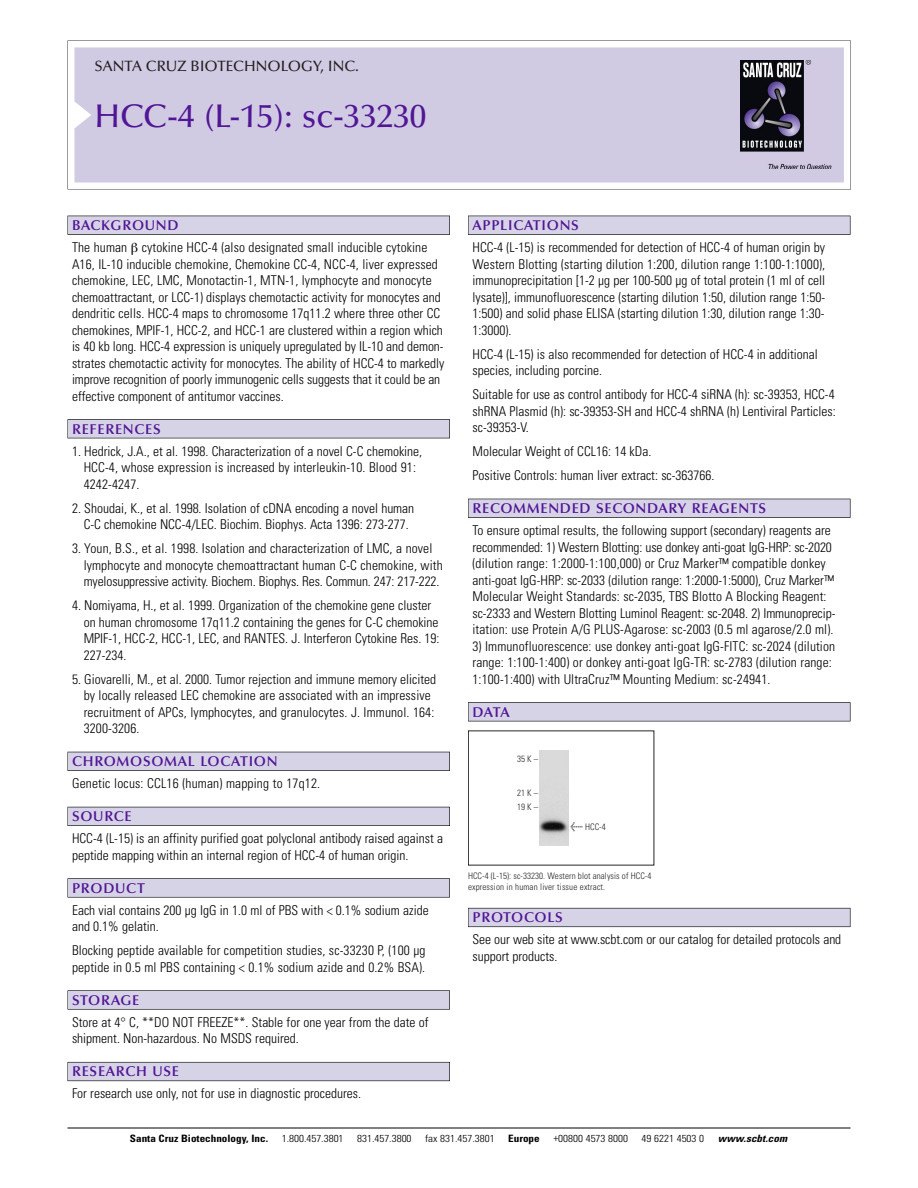
<style>
.page{position:relative;width:918px;height:1188px;background:#fff}
.page>*{position:absolute;margin:0;border:0;box-sizing:border-box;transform-origin:0 0}
.t1{font:500 33px "Optima";color:#511695}
.t2{font:500 15px "Optima";color:#231f20}
.t3{font:600 14.25px "Optima";letter-spacing:.05em;color:#511695}
.t4{font:300 condensed 13.5px/16.5px "Univers";color:#000}
.t5{font:300 condensed 10.2px "Univers";color:#000;scale:1.1 1}
.t6{font:700 condensed 10.2px "Univers";color:#000;scale:1.1 1}
.t7{font:italic 700 condensed 10.2px "Univers";letter-spacing:.005em;color:#000;scale:1.1 1}
.t8{font:9px/10.5px "Univers Condensed Light+HAGFIX";letter-spacing:.01em;color:#272627}
.s1{font-family:"Meta Plus Book Roman+QARZOD";font-size:10.5px}
</style>
<div class="page">
<svg style="left:68px;top:40px;width:783px;height:149px"></svg>
<div style="left:74px;top:47px;width:770px;height:135px;background:#d1cae3"></div>
<img style="left:741px;top:60px;width:90px;height:108px">
<div style="left:68px;top:216px;width:382px;height:19px;background:#525155"></div>
<div style="left:68px;top:216px;width:381px;height:18px;background:#d7d3e7"></div>
<div style="left:68px;top:419px;width:382px;height:19px;background:#525155"></div>
<div style="left:68px;top:420px;width:381px;height:18px;background:#d7d3e7"></div>
<div style="left:68px;top:752px;width:382px;height:19px;background:#525158"></div>
<div style="left:68px;top:752px;width:381px;height:18px;background:#d7d3e7"></div>
<div style="left:68px;top:807px;width:382px;height:19px;background:#54535a"></div>
<div style="left:68px;top:807px;width:381px;height:18px;background:#d7d3e7"></div>
<svg style="left:68px;top:878px;width:382px;height:20px"></svg>
<div style="left:68px;top:879px;width:381px;height:18px;background:#d7d3e7"></div>
<div style="left:68px;top:990px;width:382px;height:20px;background:#626263"></div>
<div style="left:68px;top:991px;width:381px;height:18px;background:#d7d3e7"></div>
<div style="left:68px;top:1062px;width:382px;height:19px;background:#66646d"></div>
<div style="left:68px;top:1063px;width:381px;height:18px;background:#d7d3e7"></div>
<div style="left:468px;top:216px;width:382px;height:19px;background:#525155"></div>
<div style="left:468px;top:216px;width:382px;height:18px;background:#d7d3e7"></div>
<div style="left:468px;top:499px;width:382px;height:19px;background:#515055"></div>
<div style="left:468px;top:499px;width:382px;height:18px;background:#d7d3e7"></div>
<div style="left:468px;top:702px;width:382px;height:19px;background:#545357"></div>
<div style="left:468px;top:703px;width:382px;height:18px;background:#d7d3e7"></div>
<div style="left:468px;top:908px;width:382px;height:19px;background:#66646e"></div>
<div style="left:468px;top:908px;width:382px;height:18px;background:#d7d3e7"></div>
<hr style="left:68px;top:1128px;width:782px;height:1px;background:#000">
<img style="left:539px;top:750px;width:29px;height:96px">
<p class="t2" style="left:94px;top:61px;width:266px">SANTA CRUZ BIOTECHNOLOGY, INC.</p>
<h1 class="t1" style="left:94px;top:103px;width:333px">HCC-4 (L-15): sc-33230</h1>
<p class="t3" style="left:72px;top:219px;width:108px">BACKGROUND</p>
<p class="t4" style="left:72px;top:240px;width:374px">The human cytokine HCC-4 (also designated small inducible cytokine A16, IL-10 inducible chemokine, Chemokine CC-4, NCC-4, liver expressed chemokine, LEC, LMC, Monotactin-1, MTN-1, lymphocyte and monocyte chemoattractant, or LCC-1) displays chemotactic activity for monocytes and dendritic cells. HCC-4 maps to chromosome 17q11.2 where three other CC chemokines, MPIF-1, HCC-2, and HCC-1 are clustered within a region which is 40 kb long. HCC-4 expression is uniquely upregulated by IL-10 and demon&shy;strates chemotactic activity for monocytes. The ability of HCC-4 to markedly improve recognition of poorly immunogenic cells suggests that it could be an effective component of antitumor vaccines.</p>
<p class="t3" style="left:72px;top:423px;width:90px">REFERENCES</p>
<p class="t4" style="left:84px;top:444px;width:340px;text-indent:-12px">1. Hedrick, J.A., et al. 1998. Characterization of a novel C-C chemokine,<br>HCC-4, whose expression is increased by interleukin-10. Blood 91:<br>4242-4247.</p>
<p class="t4" style="left:72px;top:501px;width:344px;text-align:center">2. Shoudai, K., et al. 1998. Isolation of cDNA encoding a novel human<br>C-C chemokine NCC-4/LEC. Biochim. Biophys. Acta 1396: 273-277.</p>
<p class="t4" style="left:84px;top:541px;width:361px;text-indent:-12px">3. Youn, B.S., et al. 1998. Isolation and characterization of LMC, a novel lymphocyte and monocyte chemoattractant human C-C chemokine, with myelosuppressive activity. Biochem. Biophys. Res. Commun. 247: 217-222.</p>
<p class="t4" style="left:84px;top:598px;width:357px;text-indent:-12px">4. Nomiyama, H., et al. 1999. Organization of the chemokine gene cluster on human chromosome 17q11.2 containing the genes for C-C chemokine MPIF-1, HCC-2, HCC-1, LEC, and RANTES. J. Interferon Cytokine Res. 19:<br>227-234.</p>
<p class="t4" style="left:84px;top:672px;width:354px;text-indent:-12px">5. Giovarelli, M., et al. 2000. Tumor rejection and immune memory elicited by locally released LEC chemokine are associated with an impressive recruitment of APCs, lymphocytes, and granulocytes. J. Immunol. 164:<br>3200-3206.</p>
<p class="t3" style="left:72px;top:756px;width:207px">CHROMOSOMAL LOCATION</p>
<p class="t4" style="left:72px;top:776px;width:250px">Genetic locus: CCL16 (human) mapping to 17q12.</p>
<p class="t3" style="left:72px;top:811px;width:61px">SOURCE</p>
<p class="t4" style="left:72px;top:831px;width:373px">HCC-4 (L-15) is an affinity purified goat polyclonal antibody raised against a peptide mapping within an internal region of HCC-4 of human origin.</p>
<p class="t3" style="left:72px;top:882px;width:74px">PRODUCT</p>
<p class="t4" style="left:72px;top:903px;width:358px">Each vial contains 200 µg IgG in 1.0 ml of PBS with &lt; 0.1% sodium azide and 0.1% gelatin.</p>
<p class="t4" style="left:72px;top:943px;width:355px">Blocking peptide available for competition studies, sc-33230 P, (100 µg peptide in 0.5 ml PBS containing &lt; 0.1% sodium azide and 0.2% BSA).</p>
<p class="t3" style="left:72px;top:994px;width:69px">STORAGE</p>
<p class="t4" style="left:72px;top:1015px;width:358px">Store at 4° C, **DO NOT FREEZE**. Stable for one year from the date of shipment. Non-hazardous. No MSDS required.</p>
<p class="t3" style="left:72px;top:1066px;width:109px">RESEARCH USE</p>
<p class="t4" style="left:72px;top:1087px;width:290px">For research use only, not for use in diagnostic procedures.</p>
<p class="t3" style="left:473px;top:219px;width:108px">APPLICATIONS</p>
<p class="t4" style="left:473px;top:240px;width:354px;text-align:justify">HCC-4 (L-15) is recommended for detection of HCC-4 of human origin by Western Blotting (starting dilution 1:200, dilution range 1:100-1:1000), immunoprecipitation [1-2 µg per 100-500 µg of total protein (1 ml of cell lysate)], immunofluorescence (starting dilution 1:50, dilution range 1:50- 1:500) and solid phase ELISA (starting dilution 1:30, dilution range 1:30- 1:3000).</p>
<p class="t4" style="left:473px;top:347px;width:347px">HCC-4 (L-15) is also recommended for detection of HCC-4 in additional species, including porcine.</p>
<p class="t4" style="left:473px;top:387px;width:365px;text-align:justify">Suitable for use as control antibody for HCC-4 siRNA (h): sc-39353, HCC-4 shRNA Plasmid (h): sc-39353-SH and HCC-4 shRNA (h) Lentiviral Particles: sc-39353-V.</p>
<p class="t4" style="left:473px;top:440px;width:244px;line-height:24px">Molecular Weight of CCL16: 14 kDa.<br>Positive Controls: human liver extract: sc-363766.</p>
<p class="t3" style="left:473px;top:503px;width:295px">RECOMMENDED SECONDARY REAGENTS</p>
<p class="t4" style="left:473px;top:523px;width:364px">To ensure optimal results, the following support (secondary) reagents are recommended: 1) Western Blotting: use donkey anti-goat IgG-HRP: sc-2020 (dilution range: 1:2000-1:100,000) or Cruz Marker™ compatible donkey anti-goat IgG-HRP: sc-2033 (dilution range: 1:2000-1:5000), Cruz Marker™ Molecular Weight Standards: sc-2035, TBS Blotto A Blocking Reagent: sc-2333 and Western Blotting Luminol Reagent: sc-2048. 2) Immunoprecip&shy;itation: use Protein A/G PLUS-Agarose: sc-2003 (0.5 ml agarose/2.0 ml).</p>
<p class="t4" style="left:473px;top:639px;width:364px">3) Immunofluorescence: use donkey anti-goat IgG-FITC: sc-2024 (dilution range: 1:100-1:400) or donkey anti-goat IgG-TR: sc-2783 (dilution range:<br>1:100-1:400) with UltraCruz™ Mounting Medium: sc-24941.</p>
<p class="t3" style="left:473px;top:706px;width:39px">DATA</p>
<p class="t8" style="left:517px;top:754px;width:22px">35K–</p>
<p class="t8" style="left:517px;top:787px;width:22px;line-height:13.5px">21K–<br>19K–</p>
<p class="t8" style="left:570px;top:823px;width:37px"><span class="s1">&lt;</span> HCC-4</p>
<p class="t8" style="left:468px;top:872px;width:185px">HCC-4 (L-15): sc-33230. Western blot analysis of HCC-4 expression in human liver tissue extract.</p>
<p class="t3" style="left:473px;top:912px;width:92px">PROTOCOLS</p>
<p class="t4" style="left:473px;top:932px;width:370px">See our web site at www.scbt.com or our catalog for detailed protocols and support products.</p>
<p class="t6" style="left:130px;top:1135px;width:127px">Santa Cruz Biotechnology, Inc.</p>
<p class="t5" style="left:282px;top:1135px;width:58px">1.800.457.3801</p>
<p class="t5" style="left:357px;top:1135px;width:51px">831.457.3800</p>
<p class="t5" style="left:425px;top:1135px;width:65px">fax 831.457.3801</p>
<p class="t6" style="left:508px;top:1135px;width:30px">Europe</p>
<p class="t5" style="left:553px;top:1135px;width:69px">+00800 4573 8000</p>
<p class="t5" style="left:642px;top:1135px;width:58px">49 6221 4503 0</p>
<p class="t7" style="left:718px;top:1135px;width:64px">www.scbt.com</p>
</div>
